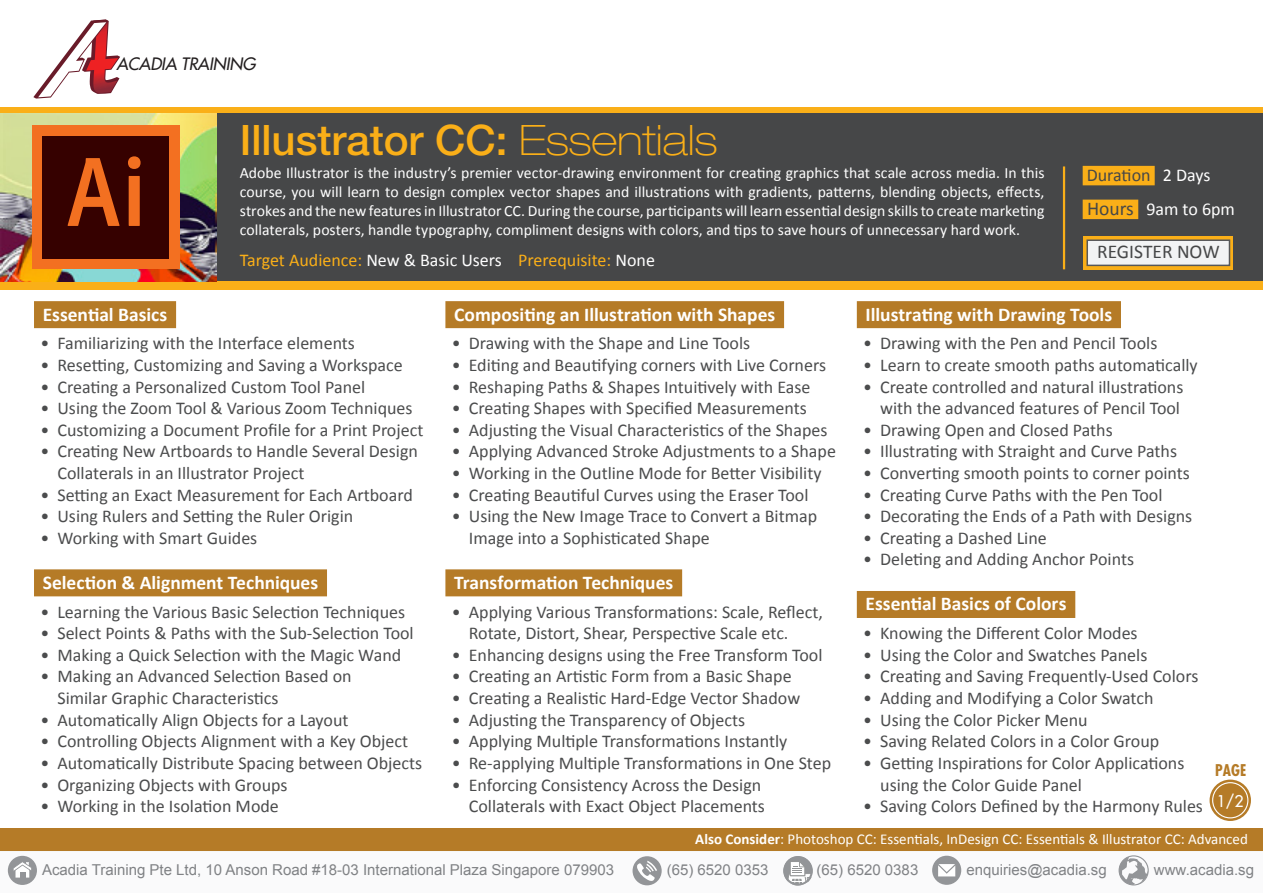
<style>
.page{position:relative;width:1263px;height:893px;background:#fff}
.page>*{position:absolute;margin:0;border:0;box-sizing:border-box;transform-origin:0 0}
.t1{font:500 42px "Helvetica Neue LT Std";color:#faaf18}
.t2{font:700 19.5px "Calibri";color:#fff}
.t3{font:19.5px "Calibri";color:#464748}
.t4{font:18px/21.6px "Calibri";color:#4b4c4d}
.t5{font:18px "Calibri";color:#faaf18}
.t6{font:18px/33.8px "Calibri";color:#fff}
.t7{font:italic 500 16.65px "Futura Std";letter-spacing:-.01em;color:#231f20}
.t8{font:15.75px/18.9px "Calibri";color:#fff;text-align:justify}
.t9{font:700 condensed 15.75px "Futura Std";color:#b57b27}
.t10{font:500 15.75px "Futura Std";color:#fff}
.t11{font:15px "Arial";color:#808285}
.t12{font:15px "Calibri";color:#fff}
.s1{font-weight:100;font-stretch:expanded}
.s2{color:#fff}
.s3{color:#464748}
.s4{font-size:19.5px;color:#464748}
.s5{font-weight:700}
</style>
<div class="page">
<div style="left:0;top:107px;width:1263px;height:182px;background:#faaf18"></div>
<svg style="left:0;top:850px;width:1263px;height:36px"></svg>
<svg style="left:33px;top:19px;width:87px;height:80px"></svg>
<div style="left:8px;top:856px;width:29px;height:29px;background:#939598;border-radius:50%"></div>
<svg style="left:13px;top:862px;width:19px;height:16px"></svg>
<div style="left:20px;top:872px;width:5px;height:8px;background:#939598"></div>
<div style="left:632px;top:856px;width:30px;height:29px;background:#939598;border-radius:50%"></div>
<svg style="left:637px;top:861px;width:20px;height:20px"></svg>
<svg style="left:783px;top:856px;width:30px;height:29px"></svg>
<div style="left:932px;top:856px;width:29px;height:29px;background:#939598;border-radius:50%"></div>
<svg style="left:938px;top:864px;width:17px;height:12px"></svg>
<svg style="left:1119px;top:857px;width:29px;height:28px"></svg>
<div style="left:1118px;top:855px;width:31px;height:30px;border:1px solid #939598;border-radius:50%"></div>
<svg style="left:1209px;top:780px;width:42px;height:41px"></svg>
<div style="left:0;top:828px;width:1263px;height:22px;background:#b57b27"></div>
<div style="left:34px;top:301px;width:142px;height:27px;background:#b57b27"></div>
<div style="left:34px;top:569px;width:293px;height:27px;background:#b57b27"></div>
<div style="left:445px;top:301px;width:339px;height:27px;background:#b57b27"></div>
<div style="left:445px;top:569px;width:237px;height:27px;background:#b57b27"></div>
<div style="left:857px;top:301px;width:264px;height:27px;background:#b57b27"></div>
<div style="left:857px;top:591px;width:218px;height:27px;background:#b57b27"></div>
<div style="left:1212px;top:782px;width:36px;height:36px;border:1px solid #fff;border-radius:50%"></div>
<div style="left:0;top:114px;width:1263px;height:167px;background:#464748"></div>
<div style="left:1083px;top:166px;width:72px;height:19px;background:#faaf18"></div>
<div style="left:1083px;top:200px;width:55px;height:19px;background:#faaf18"></div>
<hr style="left:1063px;top:166px;width:2px;height:103px;background:#faaf18">
<div style="left:1083px;top:236px;width:150px;height:33px;background:linear-gradient(to right,#f0aa1c,#f0aa1c)"></div>
<div style="left:1086px;top:239px;width:144px;height:27px;background:#f2f3f4;border:2px solid #57585a"></div>
<img style="left:0;top:113px;width:216px;height:168px">
<div style="left:32px;top:125px;width:148px;height:144px;background:#f37021"></div>
<div style="left:43px;top:136px;width:126px;height:123px;background:#360100"></div>
<svg style="left:68px;top:156px;width:73px;height:70px"></svg>
<p class="t7" style="left:116px;top:53px;width:140px">ACADIA TRAINING</p>
<h1 class="t1" style="left:240px;top:115px;width:479px">Illustrator CC: <span class="s1">Essentials</span></h1>
<p class="t8" style="left:240px;top:163px;width:806px">Adobe Illustrator is the industry’s premier vector-drawing environment for creating graphics that scale across media. In this course, you will learn to design complex vector shapes and illustrations with gradients, patterns, blending objects, effects, strokes and the new features in Illustrator CC. During the course, participants will learn essential design skills to create marketing collaterals, posters, handle typography, compliment designs with colors, and tips to save hours of unnecessary hard work.</p>
<p class="t5" style="left:240px;top:247px;width:417px">Target Audience: <span class="s2">New &amp; Basic Users</span> Prerequisite: <span class="s2">None</span></p>
<p class="t6" style="left:1087px;top:157px;width:150px"><span class="s3">Duration</span> 2 Days<br><span class="s4">Hours</span> 9am to 6pm</p>
<p class="t3" style="left:1097px;top:238px;width:124px">REGISTER NOW</p>
<p class="t2" style="left:43px;top:300px;width:126px">Essential Basics</p>
<p class="t4" style="left:40px;top:332px;width:316px">• Familiarizing with the Interface elements</p>
<p class="t4" style="left:40px;top:354px;width:364px">• Resetting, Customizing and Saving a Workspace</p>
<p class="t4" style="left:40px;top:375px;width:326px">• Creating a Personalized Custom Tool Panel</p>
<p class="t4" style="left:40px;top:397px;width:374px">• Using the Zoom Tool &amp; Various Zoom Techniques</p>
<p class="t4" style="left:40px;top:419px;width:384px">• Customizing a Document Profile for a Print Project</p>
<p class="t4" style="left:57px;top:440px;width:362px;text-indent:-17px">• Creating New Artboards to Handle Several Design<br>Collaterals in an Illustrator Project</p>
<p class="t4" style="left:40px;top:483px;width:374px">• Setting an Exact Measurement for Each Artboard</p>
<p class="t4" style="left:40px;top:505px;width:314px">• Using Rulers and Setting the Ruler Origin</p>
<p class="t4" style="left:40px;top:527px;width:218px">• Working with Smart Guides</p>
<p class="t2" style="left:43px;top:569px;width:277px">Selection &amp; Alignment Techniques</p>
<p class="t4" style="left:40px;top:600px;width:366px">• Learning the Various Basic Selection Techniques</p>
<p class="t4" style="left:40px;top:622px;width:375px">• Select Points &amp; Paths with the Sub-Selection Tool</p>
<p class="t4" style="left:40px;top:644px;width:362px">• Making a Quick Selection with the Magic Wand</p>
<p class="t4" style="left:57px;top:665px;width:296px;text-indent:-17px">• Making an Advanced Selection Based on<br>Similar Graphic Characteristics</p>
<p class="t4" style="left:40px;top:708px;width:310px">• Automatically Align Objects for a Layout</p>
<p class="t4" style="left:40px;top:730px;width:369px">• Controlling Objects Alignment with a Key Object</p>
<p class="t4" style="left:40px;top:752px;width:383px">• Automatically Distribute Spacing between Objects</p>
<p class="t4" style="left:40px;top:773px;width:249px">• Organizing Objects with Groups</p>
<p class="t4" style="left:40px;top:795px;width:240px">• Working in the Isolation Mode</p>
<p class="t2" style="left:454px;top:300px;width:322px">Compositing an Illustration with Shapes</p>
<p class="t4" style="left:452px;top:332px;width:300px">• Drawing with the Shape and Line Tools</p>
<p class="t4" style="left:452px;top:354px;width:376px">• Editing and Beautifying corners with Live Corners</p>
<p class="t4" style="left:452px;top:375px;width:360px">• Reshaping Paths &amp; Shapes Intuitively with Ease</p>
<p class="t4" style="left:452px;top:397px;width:357px">• Creating Shapes with Specified Measurements</p>
<p class="t4" style="left:452px;top:419px;width:377px">• Adjusting the Visual Characteristics of the Shapes</p>
<p class="t4" style="left:452px;top:440px;width:386px">• Applying Advanced Stroke Adjustments to a Shape</p>
<p class="t4" style="left:452px;top:462px;width:371px">• Working in the Outline Mode for Better Visibility</p>
<p class="t4" style="left:452px;top:483px;width:358px">• Creating Beautiful Curves using the Eraser Tool</p>
<p class="t4" style="left:469px;top:505px;width:350px;text-indent:-17px">• Using the New Image Trace to Convert a Bitmap<br>Image into a Sophisticated Shape</p>
<p class="t2" style="left:454px;top:569px;width:221px">Transformation Techniques</p>
<p class="t4" style="left:469px;top:600px;width:356px;text-indent:-17px">• Applying Various Transformations: Scale, Reflect,<br>Rotate, Distort, Shear, Perspective Scale etc.</p>
<p class="t4" style="left:452px;top:644px;width:372px">• Enhancing designs using the Free Transform Tool</p>
<p class="t4" style="left:452px;top:665px;width:341px">• Creating an Artistic Form from a Basic Shape</p>
<p class="t4" style="left:452px;top:687px;width:350px">• Creating a Realistic Hard-Edge Vector Shadow</p>
<p class="t4" style="left:452px;top:708px;width:295px">• Adjusting the Transparency of Objects</p>
<p class="t4" style="left:452px;top:730px;width:337px">• Applying Multiple Transformations Instantly</p>
<p class="t4" style="left:452px;top:752px;width:381px">• Re-applying Multiple Transformations in One Step</p>
<p class="t4" style="left:452px;top:773px;width:315px;text-align:right">• Enforcing Consistency Across the Design<br>Collaterals with Exact Object Placements</p>
<p class="t2" style="left:866px;top:300px;width:248px">Illustrating with Drawing Tools</p>
<p class="t4" style="left:863px;top:332px;width:296px">• Drawing with the Pen and Pencil Tools</p>
<p class="t4" style="left:863px;top:354px;width:336px">• Learn to create smooth paths automatically</p>
<p class="t4" style="left:863px;top:375px;width:322px;text-align:right">• Create controlled and natural illustrations with the advanced features of Pencil Tool</p>
<p class="t4" style="left:863px;top:419px;width:251px">• Drawing Open and Closed Paths</p>
<p class="t4" style="left:863px;top:440px;width:315px">• Illustrating with Straight and Curve Paths</p>
<p class="t4" style="left:863px;top:462px;width:328px">• Converting smooth points to corner points</p>
<p class="t4" style="left:863px;top:483px;width:301px">• Creating Curve Paths with the Pen Tool</p>
<p class="t4" style="left:863px;top:505px;width:331px">• Decorating the Ends of a Path with Designs</p>
<p class="t4" style="left:863px;top:527px;width:185px">• Creating a Dashed Line</p>
<p class="t4" style="left:863px;top:548px;width:272px">• Deleting and Adding Anchor Points</p>
<p class="t2" style="left:866px;top:590px;width:202px">Essential Basics of Colors</p>
<p class="t4" style="left:863px;top:622px;width:276px">• Knowing the Different Color Modes</p>
<p class="t4" style="left:863px;top:644px;width:286px">• Using the Color and Swatches Panels</p>
<p class="t4" style="left:863px;top:665px;width:337px">• Creating and Saving Frequently-Used Colors</p>
<p class="t4" style="left:863px;top:687px;width:292px">• Adding and Modifying a Color Swatch</p>
<p class="t4" style="left:863px;top:708px;width:226px">• Using the Color Picker Menu</p>
<p class="t4" style="left:863px;top:730px;width:298px">• Saving Related Colors in a Color Group</p>
<p class="t4" style="left:880px;top:752px;width:306px;text-indent:-17px">• Getting Inspirations for Color Applications using the Color Guide Panel</p>
<p class="t4" style="left:863px;top:795px;width:341px">• Saving Colors Defined by the Harmony Rules</p>
<p class="t12" style="left:695px;top:829px;width:554px"><span class="s5">Also Consider</span>: Photoshop CC: Essentials, InDesign CC: Essentials &amp; Illustrator CC: Advanced</p>
<p class="t9" style="left:1215px;top:760px;width:33px">PAGE</p>
<p class="t10" style="left:1217px;top:791px;width:28px">1/2</p>
<p class="t11" style="left:42px;top:859px;width:574px">Acadia Training Pte Ltd, 10 Anson Road #18-03 International Plaza Singapore 079903</p>
<p class="t11" style="left:667px;top:859px;width:103px">(65) 6520 0353</p>
<p class="t11" style="left:816px;top:859px;width:103px">(65) 6520 0383</p>
<p class="t11" style="left:966px;top:859px;width:142px">enquiries@acadia.sg</p>
<p class="t11" style="left:1154px;top:859px;width:102px">www.acadia.sg</p>
</div>
